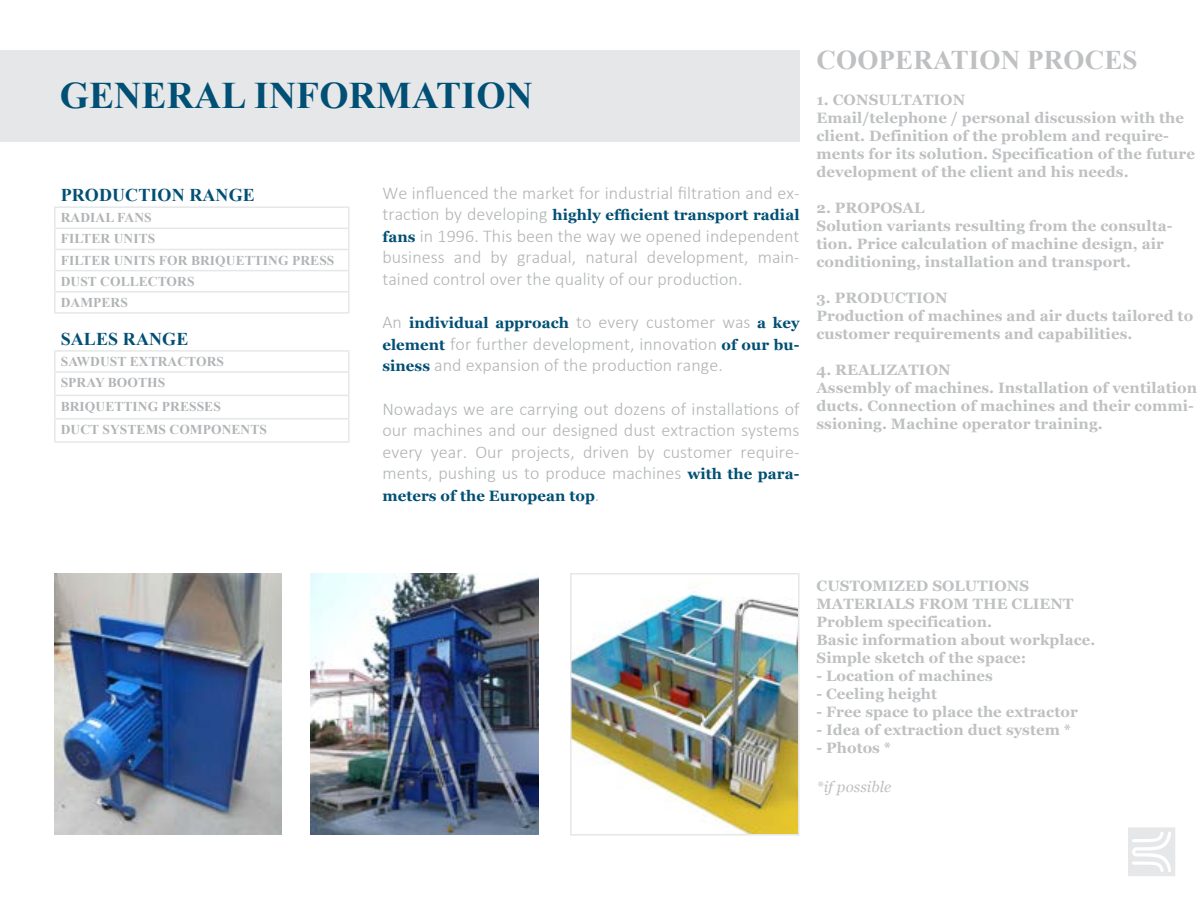
<style>
.page{position:relative;width:1200px;height:900px;background:#fff}
.page>*{position:absolute;margin:0;border:0;box-sizing:border-box;transform-origin:0 0}
.t1{font:700 37.5px "Times New Roman";letter-spacing:.005em;color:#004f74}
.t2{font:700 27px "Times New Roman";letter-spacing:.005em;color:#bec0c2}
.t3{font:300 18px/21.6px "Calibri";letter-spacing:.005em;color:#b1b4b6;text-align:justify}
.t4{font:700 18px "Times New Roman";color:#004f74}
.t5{font:700 15px/18px "Georgia";letter-spacing:.005em;color:#bec0c2}
.t6{font:700 15px "Georgia";letter-spacing:.005em;color:#004f74}
.t7{font:italic 15px "Georgia";letter-spacing:.005em;color:#bec0c2}
.t8{font:700 13.5px "Times New Roman";letter-spacing:.005em;color:#b1b4b6}
.s1{font-family:"Calibri";font-weight:300;font-size:18px;color:#b1b4b6}
.s2{font-family:"Georgia";font-weight:700;font-size:15px;color:#004f74}
</style>
<div class="page">
<div style="left:0;top:50px;width:800px;height:92px;background:#e6e7e8"></div>
<hr style="left:54px;top:371px;width:296px;height:2px;background:#e6e7e8">
<hr style="left:54px;top:395px;width:296px;height:1px;background:#e6e7e8">
<hr style="left:54px;top:418px;width:296px;height:1px;background:#e6e7e8">
<hr style="left:54px;top:250px;width:2px;height:20px;background:#e6e7e8">
<hr style="left:54px;top:270px;width:296px;height:1px;background:#e6e7e8">
<hr style="left:54px;top:271px;width:2px;height:20px;background:#e6e7e8">
<svg style="left:54px;top:293px;width:2px;height:19px"></svg>
<hr style="left:54px;top:350px;width:296px;height:2px;background:#e6e7e8">
<svg style="left:54px;top:352px;width:2px;height:19px"></svg>
<hr style="left:54px;top:373px;width:2px;height:22px;background:#e6e7e8">
<hr style="left:54px;top:396px;width:2px;height:22px;background:#e6e7e8">
<hr style="left:54px;top:419px;width:2px;height:22px;background:#e6e7e8">
<hr style="left:54px;top:441px;width:296px;height:2px;background:#e6e7e8">
<hr style="left:54px;top:206px;width:296px;height:2px;background:#e6e7e8">
<hr style="left:54px;top:208px;width:2px;height:20px;background:#e6e7e8">
<hr style="left:54px;top:228px;width:296px;height:1px;background:#e6e7e8">
<hr style="left:54px;top:229px;width:2px;height:20px;background:#e6e7e8">
<hr style="left:54px;top:249px;width:296px;height:1px;background:#e6e7e8">
<hr style="left:348px;top:208px;width:2px;height:20px;background:#e6e7e8">
<hr style="left:348px;top:229px;width:2px;height:20px;background:#e6e7e8">
<hr style="left:348px;top:250px;width:2px;height:20px;background:#e6e7e8">
<hr style="left:348px;top:271px;width:2px;height:20px;background:#e6e7e8">
<svg style="left:348px;top:293px;width:2px;height:19px"></svg>
<svg style="left:348px;top:352px;width:2px;height:19px"></svg>
<hr style="left:348px;top:373px;width:2px;height:22px;background:#e6e7e8">
<hr style="left:348px;top:396px;width:2px;height:22px;background:#e6e7e8">
<hr style="left:348px;top:419px;width:2px;height:22px;background:#e6e7e8">
<hr style="left:54px;top:291px;width:296px;height:2px;background:#e6e7e8">
<hr style="left:54px;top:312px;width:296px;height:2px;background:#e6e7e8">
<svg style="left:1128px;top:827px;width:47px;height:49px"></svg>
<img style="left:54px;top:574px;width:228px;height:261px">
<img style="left:573px;top:593px;width:224px;height:240px">
<div style="left:570px;top:573px;width:230px;height:263px;border:2px solid #e6e7e8"></div>
<img style="left:311px;top:574px;width:228px;height:261px">
<h1 class="t1" style="left:60px;top:69px;width:475px">GENERAL INFORMATION</h1>
<p class="t4" style="left:61px;top:183px;width:14px">PRODUCTION</p>
<p class="t4" style="left:189px;top:183px;width:14px">RAN</p>
<p class="t4" style="left:229px;top:183px;width:26px">GE</p>
<p class="t8" style="left:61px;top:208px;width:10px">RADIAL</p>
<p class="t8" style="left:117px;top:208px;width:10px">FANS</p>
<p class="t8" style="left:61px;top:230px;width:10px">FILTER</p>
<p class="t8" style="left:114px;top:230px;width:10px">UNITS</p>
<p class="t8" style="left:61px;top:251px;width:10px">FILTER</p>
<p class="t8" style="left:114px;top:251px;width:10px">UNITS</p>
<p class="t8" style="left:159px;top:251px;width:11px">FOR</p>
<p class="t8" style="left:191px;top:251px;width:45px">BRIQUETTIN</p>
<p class="t8" style="left:278px;top:251px;width:24px">G PRESS</p>
<p class="t8" style="left:61px;top:272px;width:10px">DUST</p>
<p class="t8" style="left:100px;top:272px;width:11px">COLLECTORS</p>
<p class="t8" style="left:61px;top:293px;width:11px">DAMPERS</p>
<p class="t4" style="left:61px;top:326px;width:13px">SALES</p>
<p class="t4" style="left:123px;top:326px;width:14px">RAN</p>
<p class="t4" style="left:162px;top:326px;width:26px">GE</p>
<p class="t8" style="left:61px;top:352px;width:40px">SAWDUST</p>
<p class="t8" style="left:130px;top:352px;width:30px">EXTRACTORS</p>
<p class="t8" style="left:61px;top:373px;width:10px">SPRAY</p>
<p class="t8" style="left:108px;top:373px;width:20px">BOOTHS</p>
<p class="t8" style="left:61px;top:397px;width:45px">BRIQUETTIN</p>
<p class="t8" style="left:148px;top:397px;width:24px">G PRESSES</p>
<p class="t8" style="left:61px;top:420px;width:11px">DUCT</p>
<p class="t8" style="left:103px;top:420px;width:10px">SYSTEMS</p>
<p class="t8" style="left:170px;top:420px;width:11px">COMPONENTS</p>
<p class="t3" style="left:382px;top:182px;width:419px">We influenced the market for industrial filtration and ex-</p>
<p class="t6" style="left:382px;top:205px;width:419px"><span class="s1">traction by developing</span> highly efficient transport radial</p>
<p class="t3" style="left:382px;top:225px;width:419px"><span class="s2">fans</span> in 1996. This been the way we opened independent business and by gradual, natural development, main&shy;tained control over the quality of our production.</p>
<p class="t6" style="left:382px;top:313px;width:419px"><span class="s1">An</span> individual approach <span class="s1">to every customer was</span> a key</p>
<p class="t3" style="left:382px;top:333px;width:419px"><span class="s2">element</span> for further development, innovation <span class="s2">of our bu&shy;siness</span> and expansion of the production range.</p>
<p class="t3" style="left:382px;top:398px;width:419px">Nowadays we are carrying out dozens of installations of our machines and our designed dust extraction systems every year. Our projects, driven by customer require&shy;ments, pushing us to produce machines <span class="s2">with the para-</span></p>
<p class="t6" style="left:382px;top:486px;width:219px">meters of the European top<span class="s1">.</span></p>
<h2 class="t2" style="left:817px;top:41px;width:323px">COOPERATION PROCES</h2>
<p class="t5" style="left:817px;top:91px;width:380px">1. CONSULTATION<br>Email/telephone / personal discussion with the client. Definition of the problem and require&shy;ments for its solution. Specification of the future development of the client and his needs.</p>
<p class="t5" style="left:817px;top:199px;width:357px">2. PROPOSAL<br>Solution variants resulting from the consulta&shy;tion. Price calculation of machine design, air conditioning, installation and transport.</p>
<p class="t5" style="left:817px;top:289px;width:378px">3. PRODUCTION<br>Production of machines and air ducts tailored to customer requirements and capabilities.</p>
<p class="t5" style="left:817px;top:361px;width:382px">4. REALIZATION<br>Assembly of machines. Installation of ventilation ducts. Connection of machines and their commi&shy;ssioning. Machine operator training.</p>
<p class="t5" style="left:817px;top:577px;width:280px">CUSTOMIZED SOLUTIONS<br>MATERIALS FROM THE CLIENT<br>Problem specification.<br>Basic information about workplace.<br>Simple sketch of the space:</p>
<p class="t5" style="left:817px;top:667px;width:178px">- Location of machines</p>
<p class="t5" style="left:817px;top:685px;width:122px">- Ceeling height</p>
<p class="t5" style="left:817px;top:703px;width:263px">- Free space to place the extractor</p>
<p class="t5" style="left:817px;top:721px;width:256px">- Idea of extraction duct system *</p>
<p class="t5" style="left:817px;top:739px;width:76px">- Photos *</p>
<p class="t7" style="left:817px;top:778px;width:76px">*if possible</p>
</div>
